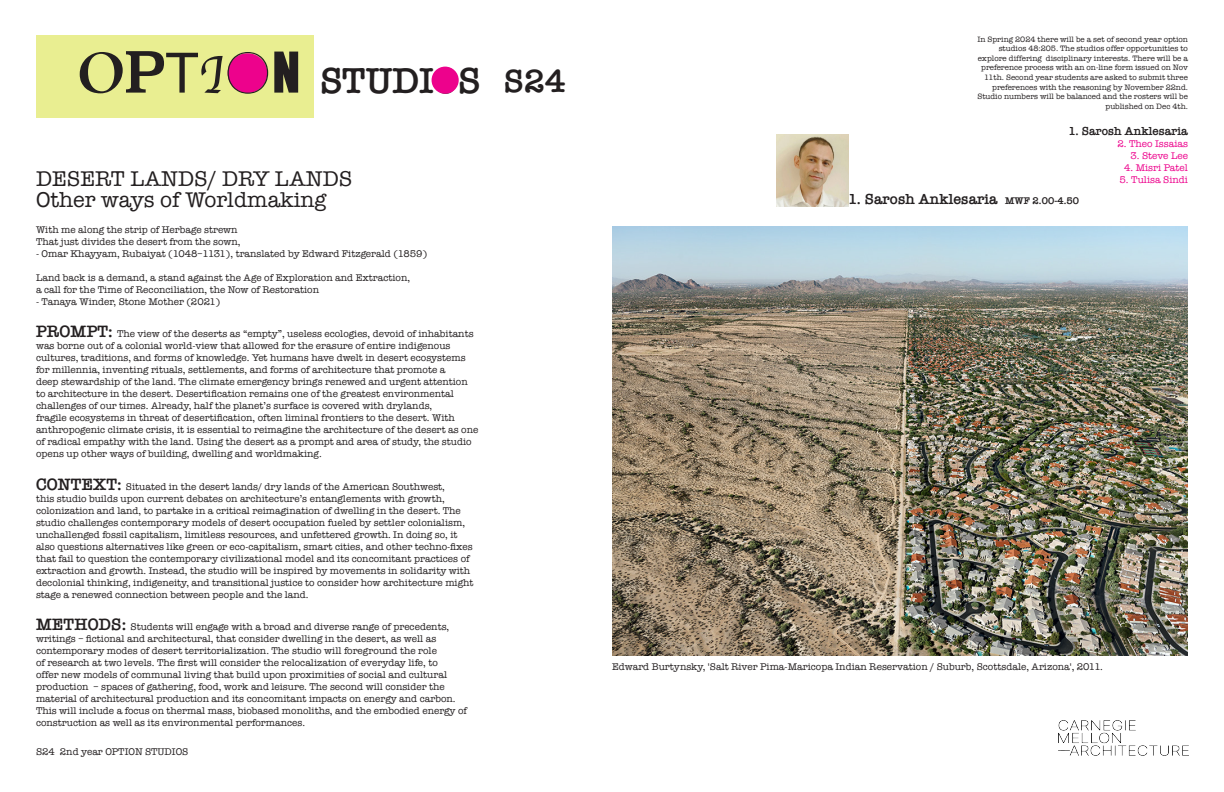
<style>
.page{position:relative;width:1224px;height:792px;background:#fff}
.page>*{position:absolute;margin:0;border:0;box-sizing:border-box;transform-origin:0 0}
.t1{font:55.8px "Luminari";color:#231f20}
.t2{font:600 37.2px "American Typewriter";color:#231f20}
.t3{font:22px "American Typewriter";color:#231f20}
.t4{font:600 15px "American Typewriter";color:#231f20}
.t5{font:600 12px "American Typewriter";color:#231f20}
.t6{font:10px/12px "American Typewriter";color:#231f20}
.t7{font:10px "American Typewriter";color:#ed028c}
.t8{font:8px/9.6px "American Typewriter";color:#231f20;text-align:right}
.s1{font-family:"Superclarendon"}
.s2{font-family:"Helvetica Neue";font-weight:400;font-size:55.8px}
.s3{font-family:"Apple Chancery";font-weight:400;font-size:55.8px}
.s4{font-family:"Avenir Next";font-weight:200;font-size:55.8px}
.s5{font-family:"Impact";font-weight:400;font-size:51.9px}
.s6{font-size:33px}
.s7{font-weight:600;font-size:17px}
.s8{font-size:10px}
</style>
<div class="page">
<div style="left:36px;top:35px;width:277px;height:82px;background:#e9ee91"></div>
<div style="left:228px;top:53px;width:39px;height:40px;background:#ed028c;border-radius:50%"></div>
<div style="left:432px;top:67px;width:27px;height:27px;background:#ed028c;border-radius:50%"></div>
<img style="left:1059px;top:720px;width:129px;height:36px">
<img style="left:776px;top:135px;width:72px;height:72px">
<img style="left:612px;top:226px;width:576px;height:430px">
<h1 class="t1" style="left:78px;top:26px;width:89px">O<span class="s1">P</span></h1>
<h2 class="t2" style="left:166px;top:52px;width:402px"><span class="s2">T</span><span class="s3">I</span><span class="s4">O</span><span class="s5">N</span> STUDIOS <span class="s6">S24</span></h2>
<p class="t8" style="left:977px;top:34px;width:212px">In Spring 2024 there will be a set of second year option studios 48:205. The studios offer opportunities to explore differing disciplinary interests. There will be a preference process with an on-line form issued on Nov 11th. Second year students are asked to submit three preferences with the reasoning by November 22nd.<br>Studio numbers will be balanced and the rosters will be</p>
<p class="t8" style="left:1106px;top:101px;width:84px">published on Dec 4th.</p>
<p class="t5" style="left:1068px;top:122px;width:121px">1. Sarosh Anklesaria</p>
<p class="t7" style="left:1117px;top:136px;width:72px">2. Theo Issaias</p>
<p class="t7" style="left:1130px;top:148px;width:59px">3. Steve Lee</p>
<p class="t7" style="left:1124px;top:160px;width:65px">4. Misri Patel</p>
<p class="t7" style="left:1120px;top:172px;width:70px">5. Tulisa Sindi</p>
<p class="t3" style="left:36px;top:162px;width:318px">DESERT LANDS/ DRY LANDS</p>
<p class="t6" style="left:36px;top:223px;width:203px">With me along the strip of Herbage strewn</p>
<p class="t6" style="left:36px;top:235px;width:206px">That just divides the desert from the sown,</p>
<p class="t6" style="left:36px;top:247px;width:393px">- Omar Khayyam, Rubaiyat (1048–1131), translated by Edward Fitzgerald (1859)</p>
<p class="t6" style="left:36px;top:271px;width:376px">Land back is a demand, a stand against the Age of Exploration and Extraction,</p>
<p class="t6" style="left:36px;top:283px;width:285px">a call for the Time of Reconciliation, the Now of Restoration</p>
<p class="t6" style="left:36px;top:295px;width:186px">- Tanaya Winder, Stone Mother (2021)</p>
<p class="t6" style="left:36px;top:328px;width:444px"><span class="s7">PROMPT:</span> The view of the deserts as “empty”, useless ecologies, devoid of inhabitants was borne out of a colonial world-view that allowed for the erasure of entire indigenous cultures, traditions, and forms of knowledge. Yet humans have dwelt in desert ecosystems for millennia, inventing rituals, settlements, and forms of architecture that promote a<br>deep stewardship of the land. The climate emergency brings renewed and urgent attention to architecture in the desert. Desertification remains one of the greatest environmental challenges of our times. Already, half the planet’s surface is covered with drylands,<br>fragile ecosystems in threat of desertification, often liminal frontiers to the desert. With anthropogenic climate crisis, it is essential to reimagine the architecture of the desert as one of radical empathy with the land. Using the desert as a prompt and area of study, the studio opens up other ways of building, dwelling and worldmaking.</p>
<p class="t6" style="left:36px;top:480px;width:439px"><span class="s7">CONTEXT:</span> Situated in the desert lands/ dry lands of the American Southwest,<br>this studio builds upon current debates on architecture’s entanglements with growth, colonization and land, to partake in a critical reimagination of dwelling in the desert. The studio challenges contemporary models of desert occupation fueled by settler colonialism, unchallenged fossil capitalism, limitless resources, and unfettered growth. In doing so, it also questions alternatives like green or eco-capitalism, smart cities, and other techno-fixes that fail to question the contemporary civilizational model and its concomitant practices of extraction and growth. Instead, the studio will be inspired by movements in solidarity with decolonial thinking, indigeneity, and transitional justice to consider how architecture might stage a renewed connection between people and the land.</p>
<p class="t6" style="left:36px;top:621px;width:432px"><span class="s7">METHODS:</span> Students will engage with a broad and diverse range of precedents, writings – fictional and architectural, that consider dwelling in the desert, as well as contemporary modes of desert territorialization. The studio will foreground the role<br>of research at two levels. The first will consider the relocalization of everyday life, to<br>offer new models of communal living that build upon proximities of social and cultural production – spaces of gathering, food, work and leisure. The second will consider the material of architectural production and its concomitant impacts on energy and carbon.<br>This will include a focus on thermal mass, biobased monoliths, and the embodied energy of construction as well as its environmental performances.</p>
<p class="t3" style="left:36px;top:183px;width:292px">Other ways of Worldmaking</p>
<p class="t4" style="left:848px;top:188px;width:233px">1. Sarosh Anklesaria <span class="s8">MWF 2.00-4.50</span></p>
<p class="t6" style="left:612px;top:660px;width:492px">Edward Burtynsky, 'Salt River Pima-Maricopa Indian Reservation / Suburb, Scottsdale, Arizona', 2011.</p>
<p class="t6" style="left:36px;top:745px;width:154px">S24 2nd year OPTION STUDIOS</p>
</div>
